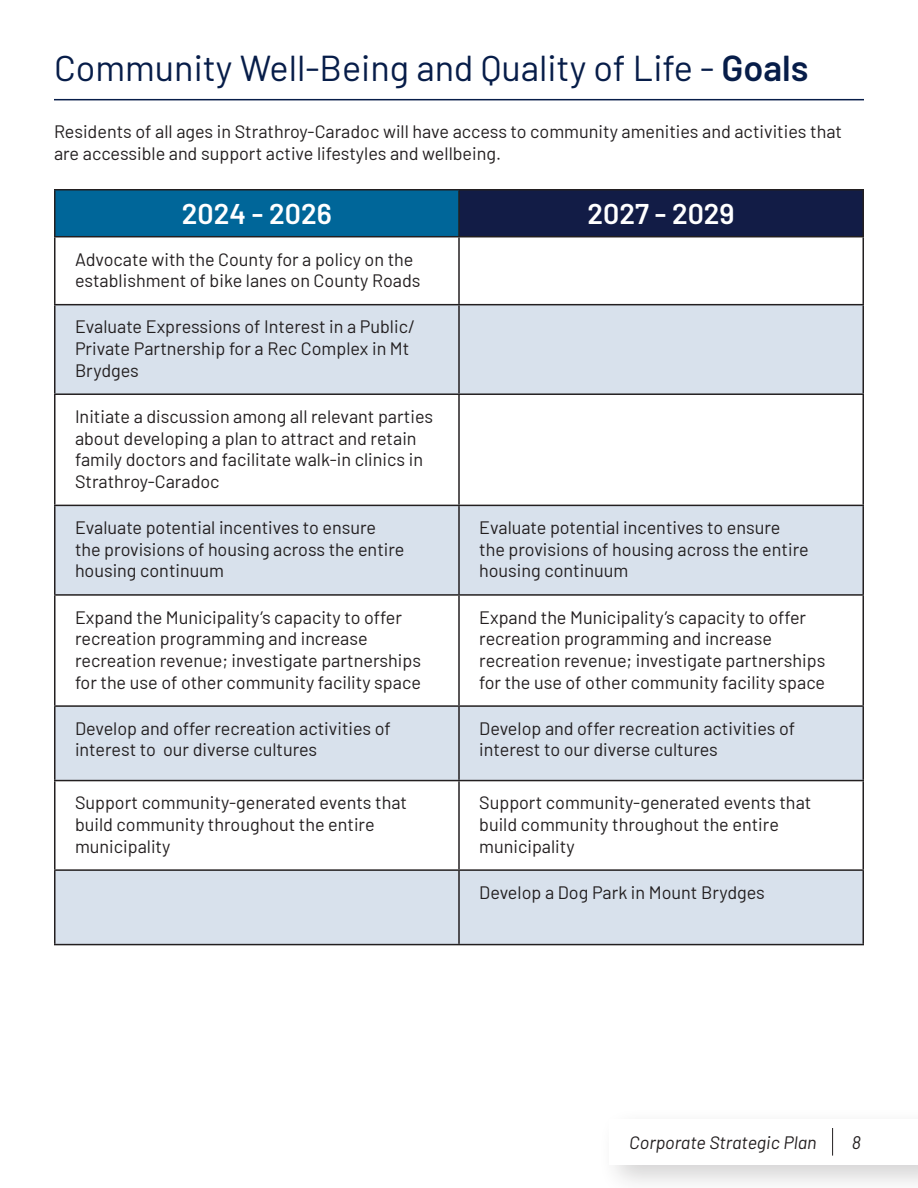
<style>
.page{position:relative;width:918px;height:1188px;background:#fff}
.page>*{position:absolute;margin:0;border:0;box-sizing:border-box;transform-origin:0 0}
.t1{font:36px "Barlow";color:#071d49}
.t2{font:600 28.5px "Barlow";color:#fff}
.Paragraph_Style_1{font:18px/21.6px "Barlow";color:#231f20}
.t3{font:italic 18px "Barlow";color:#231f20}
.s1{font-weight:600}
</style>
<div class="page">
<div style="left:598px;top:1107px;width:320px;height:81px;background:#231f20;opacity:.2"></div>
<div style="left:610px;top:1119px;width:308px;height:46px;background:#fff"></div>
<svg style="left:832px;top:1128px;width:1px;height:28px"></svg>
<hr style="left:54px;top:99px;width:810px;height:1px;background:#071d49">
<div style="left:55px;top:190px;width:404px;height:47px;background:#069"></div>
<div style="left:459px;top:190px;width:404px;height:47px;background:#121c46"></div>
<svg style="left:56px;top:305px;width:806px;height:639px;fill:#d8e1ec"></svg>
<hr style="left:54px;top:189px;width:405px;height:1px;background:#231f20">
<hr style="left:54px;top:191px;width:2px;height:45px;background:#231f20">
<hr style="left:459px;top:189px;width:405px;height:1px;background:#231f20">
<hr style="left:458px;top:191px;width:2px;height:45px;background:#231f20">
<hr style="left:862px;top:191px;width:2px;height:45px;background:#231f20">
<hr style="left:54px;top:236px;width:405px;height:1px;background:#231f20">
<hr style="left:54px;top:237px;width:2px;height:67px;background:#231f20">
<hr style="left:459px;top:236px;width:405px;height:1px;background:#231f20">
<hr style="left:458px;top:237px;width:2px;height:67px;background:#231f20">
<hr style="left:862px;top:237px;width:2px;height:67px;background:#231f20">
<hr style="left:54px;top:304px;width:405px;height:1px;background:#231f20">
<hr style="left:54px;top:305px;width:2px;height:88px;background:#231f20">
<hr style="left:459px;top:304px;width:405px;height:1px;background:#231f20">
<hr style="left:458px;top:305px;width:2px;height:88px;background:#231f20">
<hr style="left:862px;top:305px;width:2px;height:88px;background:#231f20">
<hr style="left:54px;top:393px;width:405px;height:2px;background:#231f20">
<hr style="left:54px;top:395px;width:2px;height:110px;background:#231f20">
<hr style="left:459px;top:393px;width:405px;height:2px;background:#231f20">
<hr style="left:458px;top:395px;width:2px;height:110px;background:#231f20">
<hr style="left:862px;top:395px;width:2px;height:110px;background:#231f20">
<hr style="left:54px;top:505px;width:405px;height:1px;background:#231f20">
<hr style="left:54px;top:506px;width:2px;height:88px;background:#231f20">
<hr style="left:459px;top:505px;width:405px;height:1px;background:#231f20">
<hr style="left:458px;top:506px;width:2px;height:88px;background:#231f20">
<hr style="left:862px;top:506px;width:2px;height:88px;background:#231f20">
<hr style="left:54px;top:594px;width:405px;height:2px;background:#231f20">
<hr style="left:54px;top:596px;width:2px;height:109px;background:#231f20">
<hr style="left:459px;top:594px;width:405px;height:2px;background:#231f20">
<hr style="left:458px;top:596px;width:2px;height:109px;background:#231f20">
<hr style="left:862px;top:596px;width:2px;height:109px;background:#231f20">
<hr style="left:54px;top:705px;width:405px;height:2px;background:#231f20">
<hr style="left:54px;top:707px;width:2px;height:73px;background:#231f20">
<hr style="left:459px;top:705px;width:405px;height:2px;background:#231f20">
<hr style="left:458px;top:707px;width:2px;height:73px;background:#231f20">
<hr style="left:862px;top:707px;width:2px;height:73px;background:#231f20">
<hr style="left:54px;top:780px;width:405px;height:1px;background:#231f20">
<hr style="left:54px;top:781px;width:2px;height:88px;background:#231f20">
<hr style="left:459px;top:780px;width:405px;height:1px;background:#231f20">
<hr style="left:458px;top:781px;width:2px;height:88px;background:#231f20">
<hr style="left:862px;top:781px;width:2px;height:88px;background:#231f20">
<hr style="left:54px;top:869px;width:405px;height:2px;background:#231f20">
<hr style="left:54px;top:871px;width:2px;height:73px;background:#231f20">
<hr style="left:459px;top:869px;width:405px;height:2px;background:#231f20">
<hr style="left:458px;top:871px;width:2px;height:73px;background:#231f20">
<hr style="left:862px;top:871px;width:2px;height:73px;background:#231f20">
<hr style="left:54px;top:944px;width:405px;height:1px;background:#231f20">
<hr style="left:459px;top:944px;width:405px;height:1px;background:#231f20">
<p class="t1" style="left:54px;top:42px;width:756px">Community Well-Being and Quality of Life - <span class="s1">Goals</span></p>
<p class="Paragraph_Style_1" style="left:54px;top:120px;width:790px">Residents of all ages in Strathroy-Caradoc will have access to community amenities and activities that are accessible and support active lifestyles and wellbeing.</p>
<p class="t2" style="left:182px;top:193px;width:151px">2024 - 2026</p>
<p class="t2" style="left:588px;top:193px;width:149px">2027 - 2029</p>
<p class="Paragraph_Style_1" style="left:75px;top:247px;width:347px">Advocate with the County for a policy on the establishment of bike lanes on County Roads</p>
<p class="Paragraph_Style_1" style="left:75px;top:315px;width:342px">Evaluate Expressions of Interest in a Public/<br>Private Partnership for a Rec Complex in Mt<br>Brydges</p>
<p class="Paragraph_Style_1" style="left:75px;top:404px;width:360px">Initiate a discussion among all relevant parties about developing a plan to attract and retain family doctors and facilitate walk-in clinics in Strathroy-Caradoc</p>
<p class="Paragraph_Style_1" style="left:75px;top:516px;width:331px">Evaluate potential incentives to ensure the provisions of housing across the entire housing continuum</p>
<p class="Paragraph_Style_1" style="left:479px;top:516px;width:331px">Evaluate potential incentives to ensure the provisions of housing across the entire housing continuum</p>
<p class="Paragraph_Style_1" style="left:75px;top:605px;width:348px">Expand the Municipality’s capacity to offer recreation programming and increase recreation revenue; investigate partnerships for the use of other community facility space</p>
<p class="Paragraph_Style_1" style="left:479px;top:605px;width:348px">Expand the Municipality’s capacity to offer recreation programming and increase recreation revenue; investigate partnerships for the use of other community facility space</p>
<p class="Paragraph_Style_1" style="left:75px;top:716px;width:317px">Develop and offer recreation activities of interest to our diverse cultures</p>
<p class="Paragraph_Style_1" style="left:479px;top:716px;width:317px">Develop and offer recreation activities of interest to our diverse cultures</p>
<p class="Paragraph_Style_1" style="left:75px;top:791px;width:334px">Support community-generated events that build community throughout the entire municipality</p>
<p class="Paragraph_Style_1" style="left:479px;top:791px;width:334px">Support community-generated events that build community throughout the entire municipality</p>
<p class="Paragraph_Style_1" style="left:479px;top:880px;width:287px">Develop a Dog Park in Mount Brydges</p>
<p class="t3" style="left:629px;top:1129px;width:189px">Corporate Strategic Plan</p>
<p class="t3" style="left:852px;top:1129px;width:11px">8</p>
</div>
